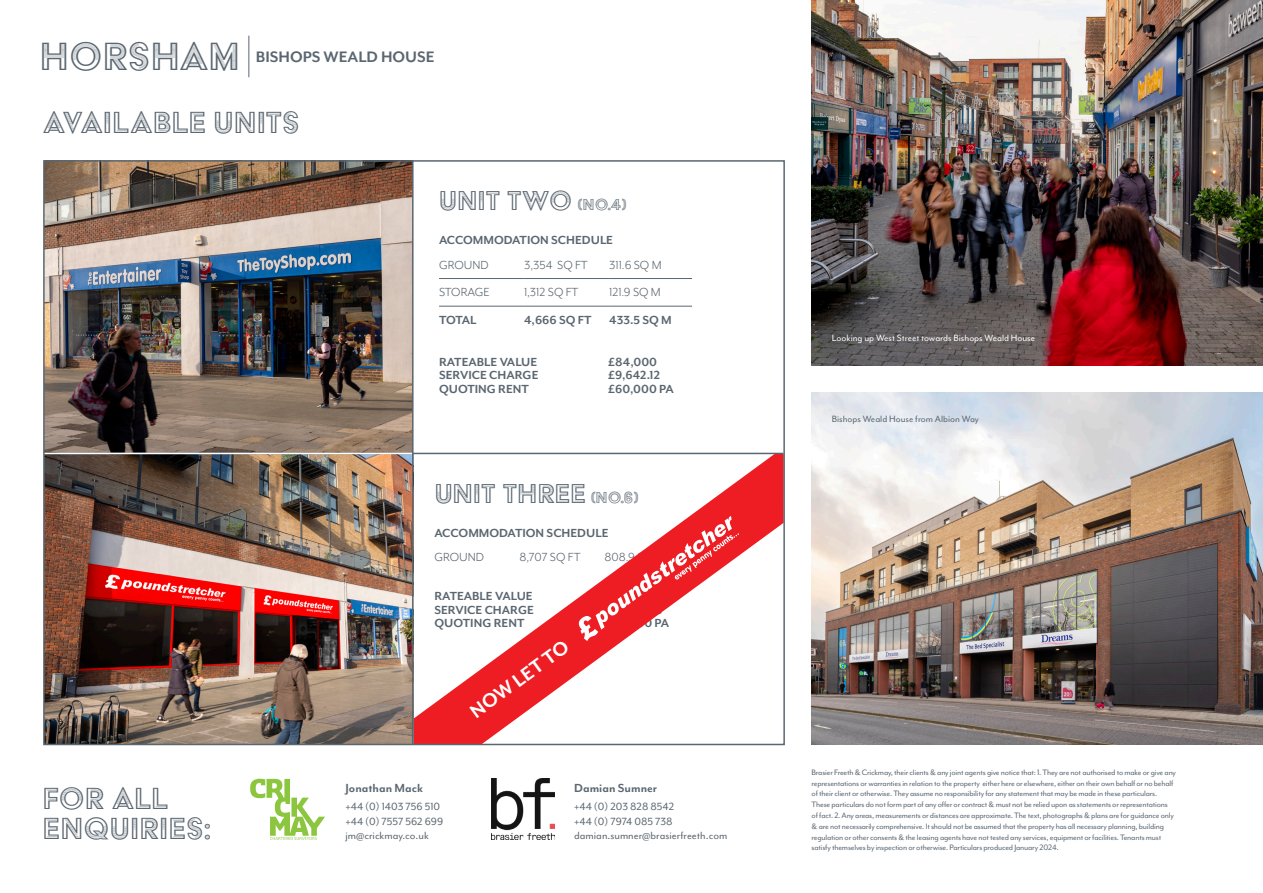
<style>
.page{position:relative;width:1263px;height:893px;background:#fff}
.page>*{position:absolute;margin:0;border:0;box-sizing:border-box;transform-origin:0 0}
.t1{font:45.45px "Acier BAT Text Gris";letter-spacing:.005em;color:#5a6670}
.t2{font:35.25px/30px "Acier BAT Text Gris";letter-spacing:.005em;color:#5a6670}
.t3{font:31.5px "Acier BAT Text Gris";letter-spacing:.01em;color:#5a6670}
.t4{font:700 21.9px "Mr Eaves Mod OT";color:#fff}
.t5{font:700 17.4px "Mr Eaves Mod OT";color:#5a6670}
.t6{font:700 13.5px "Mr Eaves Mod OT";color:#5a6670}
.t7{font:13.5px "Mr Eaves Mod OT";color:#5a6670}
.t8{font:12px/14.4px "Mr Eaves Mod OT";color:#5a6670}
.t9{font:10.5px "Mr Eaves Mod OT";color:#fff}
.t10{font:10.5px "Mr Eaves Mod OT";color:#5a6670}
.t11{font:9px/10.8px "Mr Eaves Mod OT";letter-spacing:-.02em;color:#5a6670}
.s1{font-size:18.3px}
</style>
<div class="page">
<img style="left:812px;top:0;width:451px;height:365px">
<svg style="left:414px;top:454px;width:368px;height:288px"></svg>
<svg style="left:578px;top:516px;width:161px;height:125px"></svg>
<img style="left:812px;top:393px;width:451px;height:351px">
<img style="left:46px;top:163px;width:366px;height:579px">
<hr style="left:412px;top:161px;width:2px;height:583px;background:#5a6670">
<hr style="left:43px;top:453px;width:740px;height:1px;background:#5a6670">
<img style="left:492px;top:779px;width:62px;height:60px">
<svg style="left:250px;top:779px;width:75px;height:61px"></svg>
<hr style="left:439px;top:278px;width:85px;height:1px;background:#5a6670">
<hr style="left:524px;top:278px;width:85px;height:1px;background:#5a6670">
<hr style="left:609px;top:278px;width:83px;height:1px;background:#5a6670">
<hr style="left:439px;top:306px;width:85px;height:1px;background:#5a6670">
<hr style="left:524px;top:306px;width:85px;height:1px;background:#5a6670">
<hr style="left:609px;top:306px;width:83px;height:1px;background:#5a6670">
<hr style="left:248px;top:36px;width:1px;height:41px;background:#5a6670">
<hr style="left:37px;top:453px;width:375px;height:1px;background:#fff">
<p class="t1" style="left:40px;top:32px;width:201px">HORSHAM</p>
<p class="t5" style="left:256px;top:47px;width:180px">BISHOPS WEALD HOUSE</p>
<p class="t2" style="left:43px;top:107px;width:259px">AVAILABLE UNITS</p>
<p class="t2" style="left:43px;top:783px;width:170px">FOR ALL<br>ENQUIRIES:</p>
<p class="t3" style="left:439px;top:184px;width:189px">UNIT TWO <span class="s1">(NO.4)</span></p>
<p class="t6" style="left:439px;top:232px;width:176px">ACCOMMODATION SCHEDULE</p>
<p class="t7" style="left:439px;top:257px;width:51px">GROUND</p>
<p class="t7" style="left:524px;top:257px;width:65px">3,354 SQ FT</p>
<p class="t7" style="left:609px;top:257px;width:54px">311.6 SQ M</p>
<p class="t7" style="left:439px;top:285px;width:52px">STORAGE</p>
<p class="t7" style="left:524px;top:285px;width:56px">1,312 SQ FT</p>
<p class="t7" style="left:609px;top:285px;width:53px">121.9 SQ M</p>
<p class="t6" style="left:439px;top:312px;width:39px">TOTAL</p>
<p class="t6" style="left:524px;top:312px;width:69px">4,666 SQ FT</p>
<p class="t6" style="left:609px;top:312px;width:64px">433.5 SQ M</p>
<p class="t6" style="left:439px;top:354px;width:100px">RATEABLE VALUE</p>
<p class="t6" style="left:608px;top:354px;width:50px">£84,000</p>
<p class="t6" style="left:439px;top:367px;width:101px">SERVICE CHARGE</p>
<p class="t6" style="left:608px;top:367px;width:53px">£9,642.12</p>
<p class="t6" style="left:439px;top:381px;width:91px">QUOTING RENT</p>
<p class="t6" style="left:608px;top:381px;width:67px">£60,000 PA</p>
<p class="t3" style="left:435px;top:477px;width:205px">UNIT THREE <span class="s1">(NO.6)</span></p>
<p class="t6" style="left:434px;top:525px;width:176px">ACCOMMODATION SCHEDULE</p>
<p class="t7" style="left:434px;top:549px;width:51px">GROUND</p>
<p class="t7" style="left:519px;top:549px;width:63px">8,707 SQ FT</p>
<p class="t7" style="left:604px;top:549px;width:62px">808.9 SQ M</p>
<p class="t6" style="left:434px;top:589px;width:100px">RATEABLE VALUE</p>
<p class="t6" style="left:434px;top:602px;width:101px">SERVICE CHARGE</p>
<p class="t6" style="left:434px;top:616px;width:91px">QUOTING RENT</p>
<p class="t6" style="left:346px;top:780px;width:79px">Jonathan Mack</p>
<p class="t8" style="left:346px;top:799px;width:99px">+44 (0) 1403 756 510 +44 (0) 7557 562 699</p>
<p class="t8" style="left:346px;top:828px;width:85px">jm@crickmay.co.uk</p>
<p class="t4" style="left:465px;top:703px;width:118px;rotate:-36deg">NOW LET TO</p>
<p class="t6" style="left:574px;top:780px;width:84px">Damian Sumner</p>
<p class="t8" style="left:574px;top:799px;width:101px">+44 (0) 203 828 8542 +44 (0) 7974 085 738</p>
<p class="t8" style="left:574px;top:828px;width:155px">damian.sumner@brasierfreeth.com</p>
<p class="t9" style="left:832px;top:332px;width:205px">Looking up West Street towards Bishops Weald House</p>
<p class="t10" style="left:832px;top:413px;width:149px">Bishops Weald House from Albion Way</p>
<p class="t11" style="left:811px;top:767px;width:366px">Brasier Freeth &amp; Crickmay, their clients &amp; any joint agents give notice that: 1. They are not authorised to make or give any representations or warranties in relation to the property either here or elsewhere, either on their own behalf or no behalf of their client or otherwise. They assume no responsibility for any statement that may be made in these particulars.</p>
<p class="t11" style="left:811px;top:799px;width:364px">These particulars do not form part of any offer or contract &amp; must not be relied upon as statements or representations of fact. 2. Any areas, measurements or distances are approximate. The text, photographs &amp; plans are for guidance only &amp; are not necessarily comprehensive. It should not be assumed that the property has all necessary planning, building regulation or other consents &amp; the leasing agents have not tested any services, equipment or facilities. Tenants must satisfy themselves by inspection or otherwise. Particulars produced January 2024.</p>
</div>
